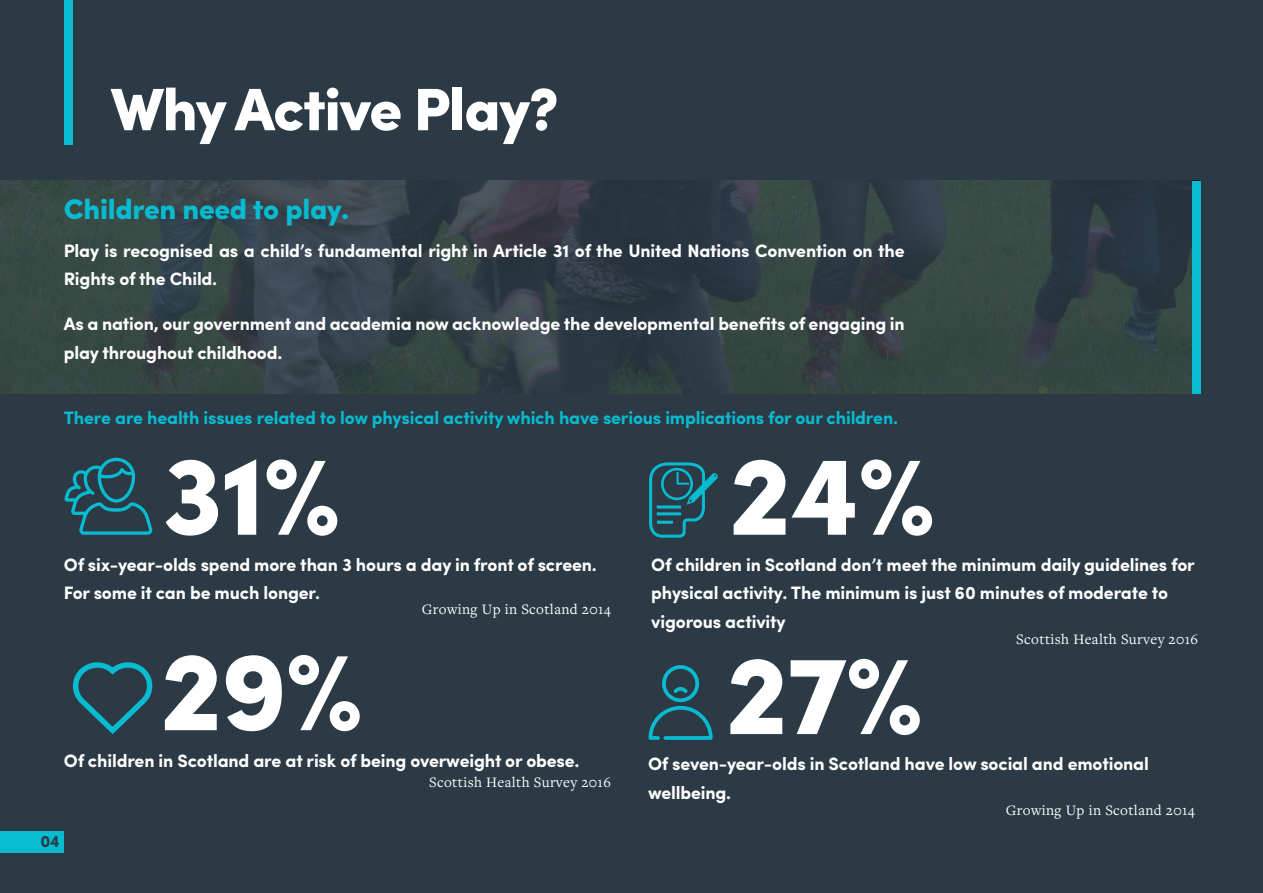
<style>
.page{position:relative;width:1263px;height:893px;background:#2b3a45}
.page>*{position:absolute;margin:0;border:0;box-sizing:border-box;transform-origin:0 0}
.t1{font:900 112.5px "Sofia Pro";letter-spacing:-.025em;color:#fff}
.t2{font:900 60px "Sofia Pro";letter-spacing:-.025em;color:#fff}
.t3{font:900 28.5px "Sofia Pro";letter-spacing:-.01em;color:#08bbd0}
.t4{font:700 18px/28.5px "Sofia Pro";letter-spacing:-.01em;color:#fff}
.t5{font:700 18px "Sofia Pro";letter-spacing:-.01em;color:#08bbd0}
.t6{font:700 16.5px "Sofia Pro";color:#2b3a45}
.t7{font:15px "Freight Text Pro";letter-spacing:.025em;color:#fff}
</style>
<div class="page">
<div style="left:64px;top:0;width:9px;height:144px;background:#08bbd0"></div>
<svg style="left:64px;top:458px;width:89px;height:77px"></svg>
<svg style="left:648px;top:665px;width:65px;height:75px"></svg>
<svg style="left:0;top:181px;width:1192px;height:213px;fill:#354544"></svg>
<div style="left:1192px;top:181px;width:8px;height:212px;background:#08bbd0"></div>
<div style="left:0;top:831px;width:64px;height:21px;background:#08bbd0"></div>
<svg style="left:649px;top:462px;width:69px;height:76px"></svg>
<svg style="left:73px;top:663px;width:79px;height:71px"></svg>
<p class="t2" style="left:111px;top:62px;width:449px">Why Active Play?</p>
<p class="t3" style="left:64px;top:187px;width:287px">Children need to play.</p>
<p class="t4" style="left:64px;top:235px;width:842px">Play is recognised as a child’s fundamental right in Article 31 of the United Nations Convention on the<br>Rights of the Child.</p>
<p class="t4" style="left:64px;top:309px;width:842px">As a nation, our government and academia now acknowledge the developmental benefits of engaging in play throughout childhood.</p>
<p class="t5" style="left:64px;top:404px;width:836px">There are health issues related to low physical activity which have serious implications for our children.</p>
<p class="t1" style="left:162px;top:407px;width:181px">31%</p>
<p class="t4" style="left:64px;top:549px;width:535px">Of six-year-olds spend more than 3 hours a day in front of screen.</p>
<p class="t4" style="left:64px;top:577px;width:258px">For some it can be much longer.</p>
<p class="t1" style="left:159px;top:602px;width:206px">29%</p>
<p class="t7" style="left:422px;top:599px;width:191px">Growing Up in Scotland 2014</p>
<p class="t4" style="left:64px;top:745px;width:517px">Of children in Scotland are at risk of being overweight or obese.</p>
<p class="t6" style="left:40px;top:828px;width:21px">04</p>
<p class="t7" style="left:429px;top:772px;width:183px">Scottish Health Survey 2016</p>
<p class="t1" style="left:728px;top:407px;width:209px">24%</p>
<p class="t4" style="left:651px;top:549px;width:545px">Of children in Scotland don’t meet the minimum daily guidelines for physical activity. The minimum is just 60 minutes of moderate to vigorous activity</p>
<p class="t7" style="left:1016px;top:629px;width:183px">Scottish Health Survey 2016</p>
<p class="t1" style="left:725px;top:606px;width:200px">27%</p>
<p class="t4" style="left:648px;top:748px;width:502px">Of seven-year-olds in Scotland have low social and emotional wellbeing.</p>
<p class="t7" style="left:1006px;top:800px;width:191px">Growing Up in Scotland 2014</p>
</div>
